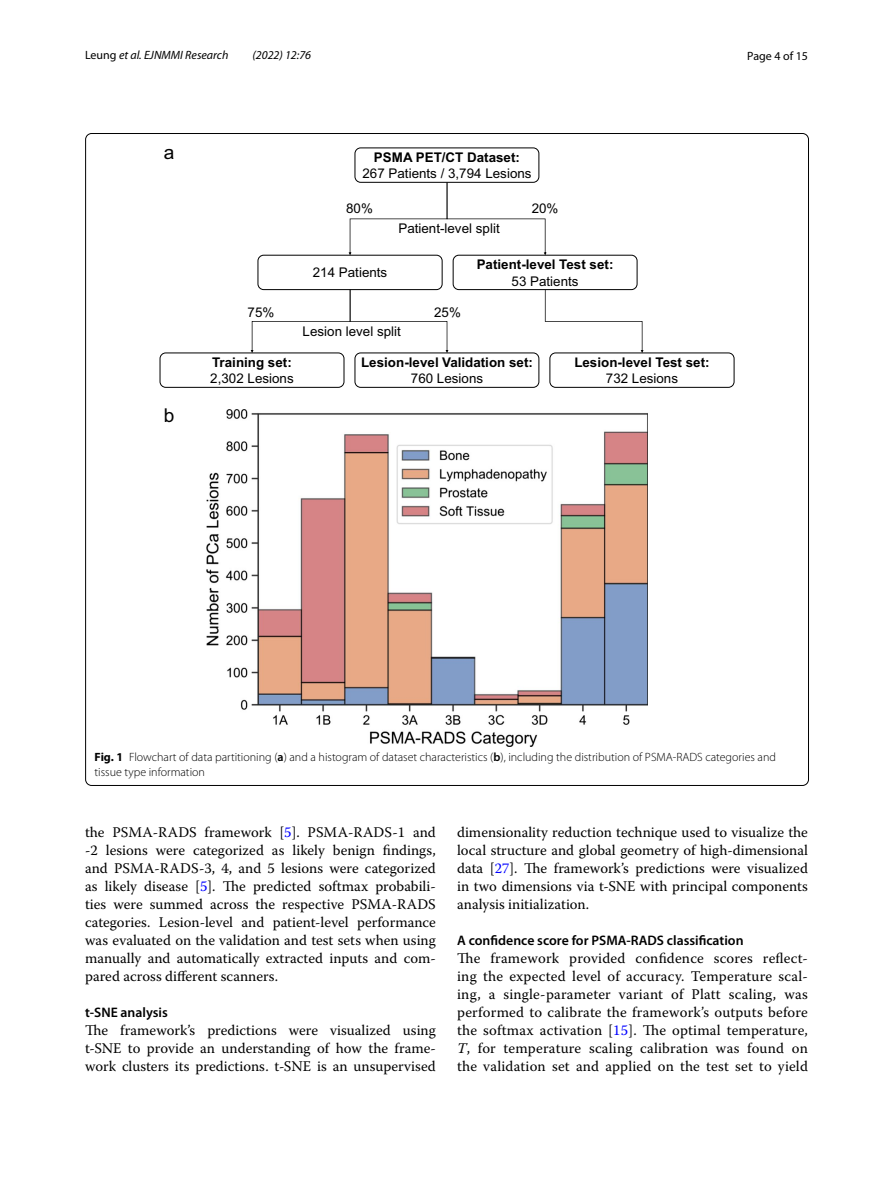
<style>
.page{position:relative;width:893px;height:1187px;background:#fff}
.page>*{position:absolute;margin:0;border:0;box-sizing:border-box;transform-origin:0 0}
.t1{font:19.05px "Arial";color:#000}
.t2{font:14.7px/18px "Warnock Pro";color:#000;text-align:justify}
.t3{font:600 13.8px "Myriad Pro";color:#000}
.t4{font:13.35px "Arial";color:#000}
.t5{font:700 13.35px "Arial";color:#000}
.t6{font:300 12px/15px "Myriad Pro";color:#000}
.t7{font:italic 12px "Myriad Pro";color:#000}
.t8{font:12px "Myriad Pro";color:#000}
.s1{font-style:normal}
.s2{font-weight:700}
.s3{font-weight:600}
.s4{color:#00f}
.s5{font-style:italic}
</style>
<div class="page">
<img style="left:206px;top:409px;width:442px;height:337px">
<div style="left:355px;top:148px;width:184px;height:34px;border:1px solid #000;border-radius:6px"></div>
<div style="left:258px;top:255px;width:184px;height:35px;border:1px solid #000;border-radius:6px"></div>
<div style="left:453px;top:255px;width:184px;height:35px;border:1px solid #000;border-radius:6px"></div>
<div style="left:160px;top:352px;width:184px;height:35px;border:1px solid #000;border-radius:6px"></div>
<div style="left:355px;top:352px;width:184px;height:35px;border:1px solid #000;border-radius:6px"></div>
<svg style="left:251px;top:290px;width:197px;height:63px"></svg>
<svg style="left:349px;top:182px;width:198px;height:73px"></svg>
<svg style="left:545px;top:290px;width:99px;height:62px"></svg>
<div style="left:550px;top:352px;width:184px;height:35px;border:1px solid #000;border-radius:6px"></div>
<p class="t7" style="left:85px;top:48px;width:145px"><span class="s1">Leung</span> et al. EJNMMI Research</p>
<p class="t7" style="left:252px;top:48px;width:60px">(2022) 12:76</p>
<p class="t8" style="left:747px;top:48px;width:62px">Page 4 of 15</p>
<p class="t1" style="left:164px;top:140px;width:12px">a</p>
<p class="t1" style="left:164px;top:402px;width:12px">b</p>
<p class="t5" style="left:374px;top:148px;width:148px">PSMA PET/CT Dataset:</p>
<p class="t4" style="left:362px;top:165px;width:171px">267 Patients / 3,794 Lesions</p>
<p class="t4" style="left:346px;top:199px;width:28px">80%</p>
<p class="t4" style="left:532px;top:199px;width:28px">20%</p>
<p class="t4" style="left:313px;top:264px;width:76px">214 Patients</p>
<p class="t4" style="left:398px;top:220px;width:103px">Patient-level split</p>
<p class="t5" style="left:477px;top:256px;width:138px">Patient-level Test set:</p>
<p class="t4" style="left:512px;top:272px;width:68px">53 Patients</p>
<p class="t4" style="left:248px;top:303px;width:28px">75%</p>
<p class="t4" style="left:434px;top:303px;width:28px">25%</p>
<p class="t4" style="left:303px;top:323px;width:100px">Lesion level split</p>
<p class="t5" style="left:212px;top:353px;width:81px">Training set:</p>
<p class="t4" style="left:210px;top:370px;width:85px">2,302 Lesions</p>
<p class="t5" style="left:361px;top:353px;width:173px">Lesion-level Validation set:</p>
<p class="t4" style="left:411px;top:370px;width:74px">760 Lesions</p>
<p class="t5" style="left:574px;top:353px;width:137px">Lesion-level Test set:</p>
<p class="t4" style="left:606px;top:370px;width:74px">732 Lesions</p>
<p class="t6" style="left:95px;top:749px;width:683px"><span class="s2">Fig. 1</span> Flowchart of data partitioning (<span class="s3">a</span>) and a histogram of dataset characteristics (<span class="s3">b</span>), including the distribution of PSMA-RADS categories and tissue type information</p>
<p class="t2" style="left:85px;top:823px;width:352px">the PSMA-RADS framework [<span class="s4">5</span>]. PSMA-RADS-1 and -2 lesions were categorized as likely benign findings, and PSMA-RADS-3, 4, and 5 lesions were categorized as likely disease [<span class="s4">5</span>]. The predicted softmax probabili&shy;ties were summed across the respective PSMA-RADS categories. Lesion-level and patient-level performance was evaluated on the validation and test sets when using manually and automatically extracted inputs and com&shy;pared across different scanners.</p>
<p class="t3" style="left:85px;top:1003px;width:84px">t‑SNE analysis</p>
<p class="t2" style="left:85px;top:1021px;width:352px">The framework’s predictions were visualized using t-SNE to provide an understanding of how the frame&shy;work clusters its predictions. t-SNE is an unsupervised</p>
<p class="t2" style="left:457px;top:823px;width:352px">dimensionality reduction technique used to visualize the local structure and global geometry of high-dimensional data [<span class="s4">27</span>]. The framework’s predictions were visualized in two dimensions via t-SNE with principal components analysis initialization.</p>
<p class="t3" style="left:457px;top:931px;width:288px">A confidence score for PSMA‑RADS classification</p>
<p class="t2" style="left:457px;top:949px;width:352px">The framework provided confidence scores reflect&shy;ing the expected level of accuracy. Temperature scal&shy;ing, a single-parameter variant of Platt scaling, was performed to calibrate the framework’s outputs before the softmax activation [<span class="s4">15</span>]. The optimal temperature, <span class="s5">T</span>, for temperature scaling calibration was found on the validation set and applied on the test set to yield</p>
</div>
